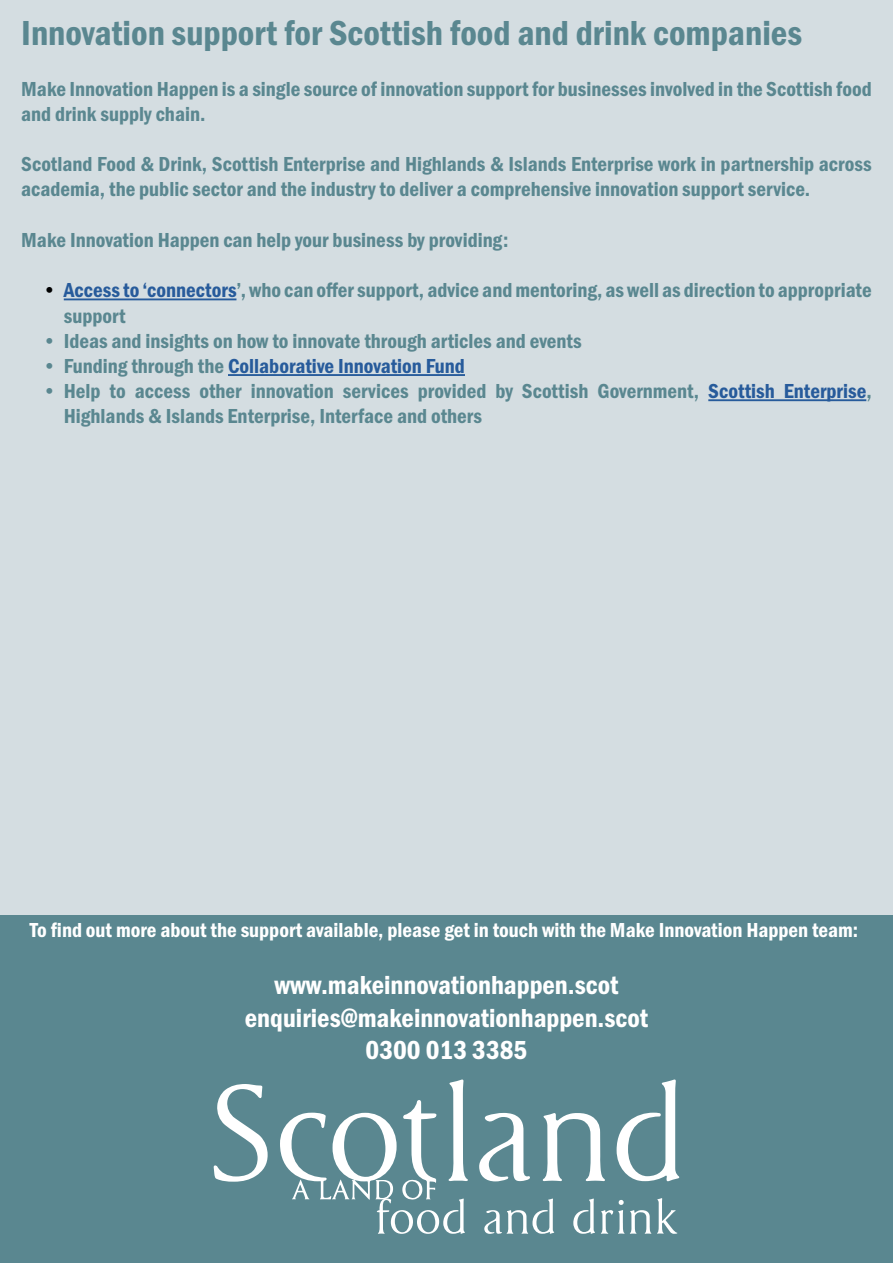
<style>
.page{position:relative;width:893px;height:1263px;background:#fff}
.page>*{position:absolute;margin:0;border:0;box-sizing:border-box;transform-origin:0 0}
.t1{font:36px "Franklin Gothic URW Con Dem";color:#5a8790}
.t2{font:27px "Franklin Gothic URW Con Dem";color:#fff}
.t3{font:21px/25.2px "Franklin Gothic URW Con Dem";color:#5a8790}
.t4{font:21px "Franklin Gothic URW Con Dem";color:#fff}
.t5{font:21px "Franklin Gothic URW Con Dem";color:#275b9b}
.s1{color:#000}
.s2{color:#275b9b}
.s3{color:#5a8790}
</style>
<div class="page">
<div style="left:0;top:914px;width:893px;height:349px;background:#5a8790"></div>
<div style="left:0;top:0;width:893px;height:914px;background:#d4dde1"></div>
<hr style="left:64px;top:298px;width:172px;height:2px;background:#275b9b">
<hr style="left:228px;top:374px;width:237px;height:2px;background:#275b9b">
<hr style="left:708px;top:399px;width:158px;height:2px;background:#275b9b">
<svg style="left:214px;top:1084px;width:54px;height:98px"></svg>
<svg style="left:479px;top:1113px;width:51px;height:69px"></svg>
<svg style="left:542px;top:1113px;width:63px;height:68px"></svg>
<svg style="left:617px;top:1079px;width:62px;height:103px"></svg>
<svg style="left:280px;top:1079px;width:188px;height:155px"></svg>
<svg style="left:484px;top:1198px;width:70px;height:36px"></svg>
<svg style="left:573px;top:1198px;width:22px;height:36px"></svg>
<svg style="left:601px;top:1198px;width:76px;height:36px"></svg>
<p class="t1" style="left:21px;top:9px;width:782px">Innovation support for Scottish food and drink companies</p>
<p class="t3" style="left:21px;top:75px;width:852px">Make Innovation Happen is a single source of innovation support for businesses involved in the Scottish food and drink supply chain.</p>
<p class="t3" style="left:21px;top:151px;width:852px">Scotland Food &amp; Drink, Scottish Enterprise and Highlands &amp; Islands Enterprise work in partnership across academia, the public sector and the industry to deliver a comprehensive innovation support service.</p>
<p class="t3" style="left:21px;top:226px;width:489px">Make Innovation Happen can help your business by providing:</p>
<p class="t3" style="left:64px;top:277px;width:809px;text-indent:-21px"><span class="s1">•</span> <span class="s2">Access to ‘connectors</span>’, who can offer support, advice and mentoring, as well as direction to appropriate support</p>
<p class="t3" style="left:43px;top:327px;width:541px">• Ideas and insights on how to innovate through articles and events</p>
<p class="t5" style="left:43px;top:352px;width:424px"><span class="s3">• Funding through the</span> Collaborative Innovation Fund</p>
<p class="t3" style="left:64px;top:378px;width:809px;text-indent:-21px">• Help to access other innovation services provided by Scottish Government, <span class="s2">Scottish Enterprise</span>,<br>Highlands &amp; Islands Enterprise, Interface and others</p>
<p class="t4" style="left:30px;top:916px;width:830px">To find out more about the support available, please get in touch with the Make Innovation Happen team:</p>
<p class="t2" style="left:275px;top:967px;width:345px">www.makeinnovationhappen.scot</p>
<p class="t2" style="left:245px;top:1000px;width:405px">enquiries@makeinnovationhappen.scot</p>
<p class="t2" style="left:366px;top:1032px;width:163px">0300 013 3385</p>
</div>
